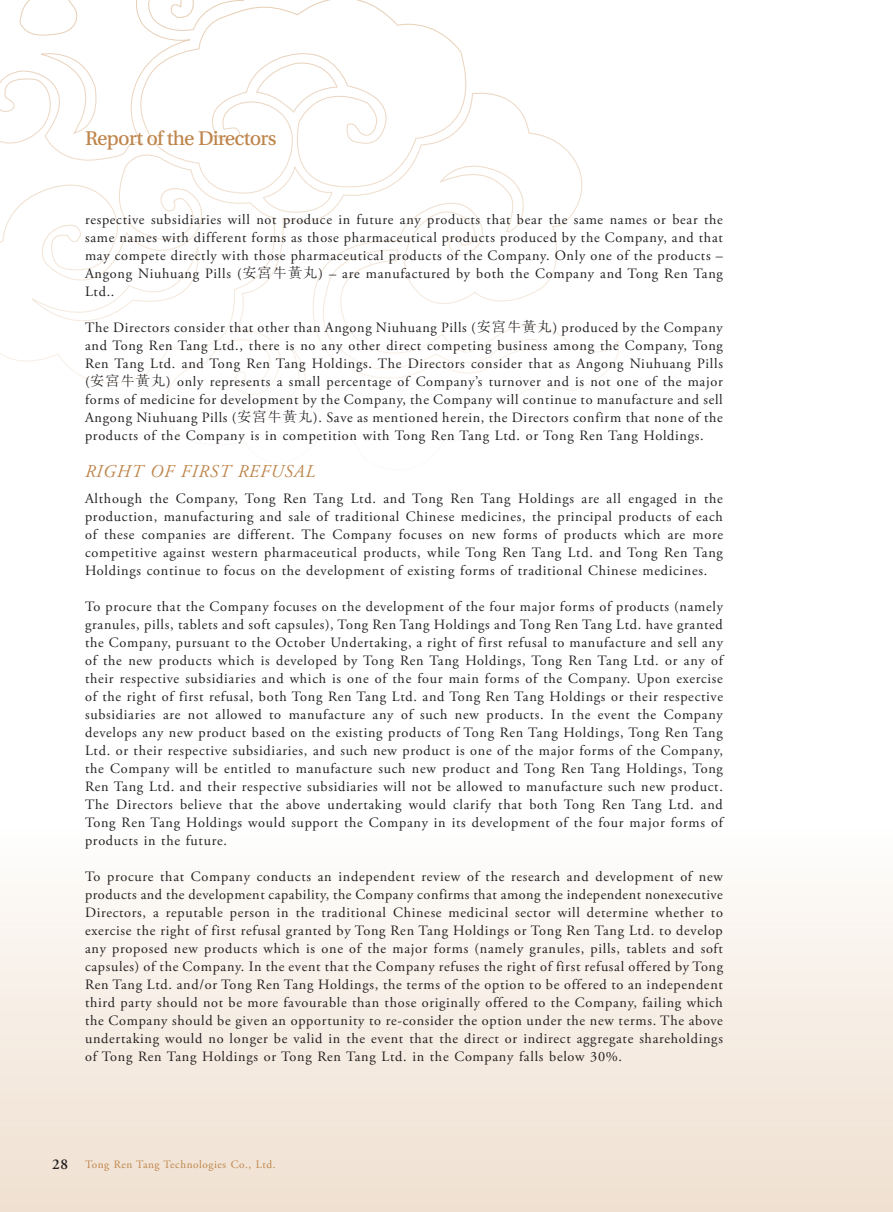
<style>
.page{position:relative;width:893px;height:1212px;background:#fff}
.page>*{position:absolute;margin:0;border:0;box-sizing:border-box;transform-origin:0 0}
.t1{font:21px "Utopia Std Capt";letter-spacing:-.035em;color:#be854b}
.t2{font:italic 18px "Adobe Garamond Pro";letter-spacing:.05em;color:#be854b}
.t3{font:14.25px/18px "Adobe Garamond Pro";letter-spacing:.05em;color:#231f20;text-align:justify}
.t4{font:11.25px "Adobe Garamond Pro";letter-spacing:.05em;color:#be854b}
.s1{font-family:"M Sung HK";font-weight:300}
.s2{font-weight:600;font-size:15px;color:#231f20}
</style>
<div class="page">
<div style="left:0;top:779px;width:893px;height:433px;background:linear-gradient(to bottom,#fff,#efdfcf)"></div>
<svg style="left:0;top:0;width:620px;height:445px"></svg>
<svg style="left:892px;top:779px;width:1px;height:433px"></svg>
<p class="t1" style="left:85px;top:127px;width:193px">Report of the Directors</p>
<p class="t3" style="left:85px;top:211px;width:639px">respective subsidiaries will not produce in future any products that bear the same names or bear the same names with different forms as those pharmaceutical products produced by the Company, and that may compete directly with those pharmaceutical products of the Company. Only one of the products – Angong Niuhuang Pills (<span class="s1">安宮牛黃丸</span>) – are manufactured by both the Company and Tong Ren Tang Ltd..</p>
<p class="t3" style="left:85px;top:319px;width:639px">The Directors consider that other than Angong Niuhuang Pills (<span class="s1">安宮牛黃丸</span>) produced by the Company and Tong Ren Tang Ltd., there is no any other direct competing business among the Company, Tong Ren Tang Ltd. and Tong Ren Tang Holdings. The Directors consider that as Angong Niuhuang Pills (<span class="s1">安宮牛黃丸</span>) only represents a small percentage of Company’s turnover and is not one of the major forms of medicine for development by the Company, the Company will continue to manufacture and sell Angong Niuhuang Pills (<span class="s1">安宮牛黃丸</span>). Save as mentioned herein, the Directors confirm that none of the products of the Company is in competition with Tong Ren Tang Ltd. or Tong Ren Tang Holdings.</p>
<p class="t2" style="left:85px;top:460px;width:232px">RIGHT OF FIRST REFUSAL</p>
<p class="t3" style="left:85px;top:490px;width:639px">Although the Company, Tong Ren Tang Ltd. and Tong Ren Tang Holdings are all engaged in the production, manufacturing and sale of traditional Chinese medicines, the principal products of each of these companies are different. The Company focuses on new forms of products which are more competitive against western pharmaceutical products, while Tong Ren Tang Ltd. and Tong Ren Tang Holdings continue to focus on the development of existing forms of traditional Chinese medicines.</p>
<p class="t3" style="left:85px;top:598px;width:639px">To procure that the Company focuses on the development of the four major forms of products (namely granules, pills, tablets and soft capsules), Tong Ren Tang Holdings and Tong Ren Tang Ltd. have granted the Company, pursuant to the October Undertaking, a right of first refusal to manufacture and sell any of the new products which is developed by Tong Ren Tang Holdings, Tong Ren Tang Ltd. or any of their respective subsidiaries and which is one of the four main forms of the Company. Upon exercise of the right of first refusal, both Tong Ren Tang Ltd. and Tong Ren Tang Holdings or their respective subsidiaries are not allowed to manufacture any of such new products. In the event the Company develops any new product based on the existing products of Tong Ren Tang Holdings, Tong Ren Tang Ltd. or their respective subsidiaries, and such new product is one of the major forms of the Company, the Company will be entitled to manufacture such new product and Tong Ren Tang Holdings, Tong Ren Tang Ltd. and their respective subsidiaries will not be allowed to manufacture such new product.<br>The Directors believe that the above undertaking would clarify that both Tong Ren Tang Ltd. and Tong Ren Tang Holdings would support the Company in its development of the four major forms of products in the future.</p>
<p class="t3" style="left:85px;top:868px;width:640px">To procure that Company conducts an independent review of the research and development of new products and the development capability, the Company confirms that among the independent nonexecutive Directors, a reputable person in the traditional Chinese medicinal sector will determine whether to exercise the right of first refusal granted by Tong Ren Tang Holdings or Tong Ren Tang Ltd. to develop any proposed new products which is one of the major forms (namely granules, pills, tablets and soft capsules) of the Company. In the event that the Company refuses the right of first refusal offered by Tong Ren Tang Ltd. and/or Tong Ren Tang Holdings, the terms of the option to be offered to an independent third party should not be more favourable than those originally offered to the Company, failing which the Company should be given an opportunity to re-consider the option under the new terms. The above undertaking would no longer be valid in the event that the direct or indirect aggregate shareholdings of Tong Ren Tang Holdings or Tong Ren Tang Ltd. in the Company falls below 30%.</p>
<p class="t4" style="left:52px;top:1158px;width:225px"><span class="s2">28</span> Tong Ren Tang Technologies Co., Ltd.</p>
</div>
